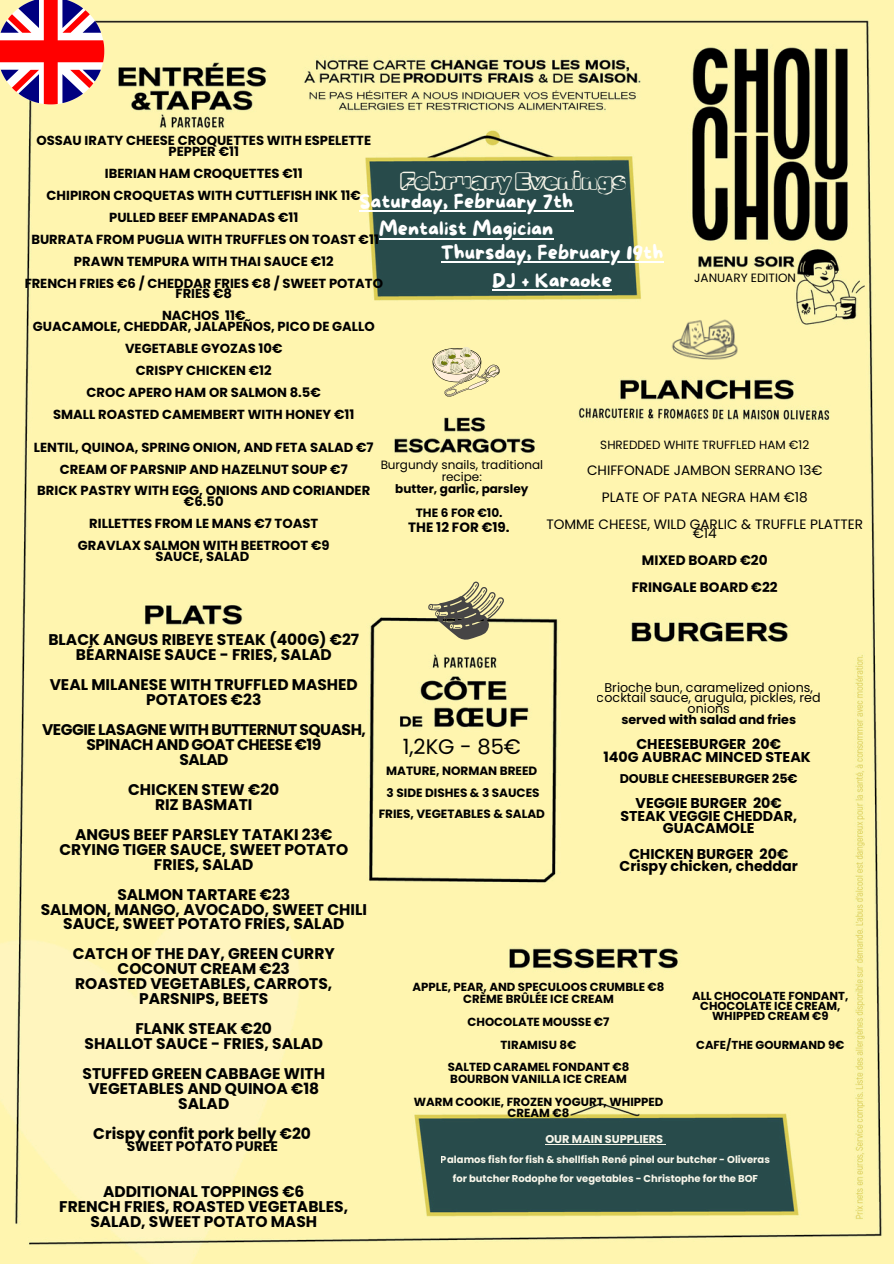
<style>
.page{position:relative;width:894px;height:1264px;background:#fff}
.page>*{position:absolute;margin:0;border:0;box-sizing:border-box;transform-origin:0 0}
.t1{font:22.65px "Rubik Vinyl";color:#f8f6ea}
.t2{font:21px "Poppins";color:#000}
.t3{font:19.8px/27.6px "More Sugar";color:#fff;text-align:center}
.t4{font:700 15.45px/15px "Poppins";color:#000100;text-align:center}
.t5{font:700 15.45px/15px "Poppins";letter-spacing:-.03em;color:#000100;text-align:center}
.t6{font:700 14.25px/12.6px "Poppins";color:#000;text-align:center}
.t7{font:700 13.8px "Poppins";color:#000100}
.t8{font:13.65px/27px "Poppins";color:#000;text-align:center}
.t9{font:700 13.65px/27px "Poppins";color:#000;text-align:center}
.t10{font:700 13.5px "Poppins";color:#000}
.t11{font:700 13.05px/21.9px "Poppins";color:#000;text-align:center}
.t12{font:12.6px/10.5px "Poppins";color:#000;text-align:center}
.t13{font:700 12.6px "Poppins";color:#000}
.t14{font:700 12px/21.5px "Poppins";color:#000;text-align:center}
.t15{font:12px/12px "Poppins";color:#000;text-align:center}
.t16{font:700 11.7px/23px "Poppins";color:#000;text-align:center}
.t17{font:700 11.55px/9.6px "Poppins";color:#000;text-align:center}
.t18{font:700 11.25px "Poppins";color:#f8f6ea}
.t19{font:700 9.9px/18.8px "Poppins";color:#f8f6ea;text-align:center}
</style>
<div class="page">
<img style="left:0;top:0;width:893px;height:1263px">
<svg style="left:432px;top:347px;width:67px;height:49px;background:#e3d9a9"></svg>
<img style="left:666px;top:301px;width:77px;height:77px">
<svg style="left:428px;top:581px;width:75px;height:58px;background:#b3ad83"></svg>
<svg style="left:0;top:0;width:104px;height:104px"></svg>
<hr style="left:545px;top:1144px;width:118px;height:1px;background:#f8f6ea">
<hr style="left:359px;top:210px;width:214px;height:2px;background:#fff">
<hr style="left:379px;top:238px;width:174px;height:1px;background:#fff">
<hr style="left:440px;top:261px;width:223px;height:2px;background:#fff">
<hr style="left:492px;top:289px;width:119px;height:2px;background:#fff">
<p class="t11" style="left:36px;top:135px;width:336px;line-height:10.9px">OSSAU IRATY CHEESE CROQUETTES WITH ESPELETTE<br>PEPPER €11</p>
<p class="t11" style="left:24px;top:163px;width:360px">IBERIAN HAM CROQUETTES €11<br>CHIPIRON CROQUETAS WITH CUTTLEFISH INK 11€ PULLED BEEF EMPANADAS €11<br>BURRATA FROM PUGLIA WITH TRUFFLES ON TOAST €11<br>PRAWN TEMPURA WITH THAI SAUCE €12<br>FRENCH FRIES €6 / CHEDDAR FRIES €8 / SWEET POTATO</p>
<p class="t11" style="left:162px;top:283px;width:85px">FRIES €8<br>NACHOS 11€</p>
<p class="t11" style="left:33px;top:316px;width:343px">GUACAMOLE, CHEDDAR, JALAPEÑOS, PICO DE GALLO<br>VEGETABLE GYOZAS 10€<br>CRISPY CHICKEN €12<br>CROC APERO HAM OR SALMON 8.5€<br>SMALL ROASTED CAMEMBERT WITH HONEY €11</p>
<p class="t11" style="left:34px;top:436px;width:341px">LENTIL, QUINOA, SPRING ONION, AND FETA SALAD €7<br>CREAM OF PARSNIP AND HAZELNUT SOUP €7<br>BRICK PASTRY WITH EGG, ONIONS AND CORIANDER</p>
<p class="t11" style="left:78px;top:491px;width:253px">€6.50<br>RILLETTES FROM LE MANS €7 TOAST<br>GRAVLAX SALMON WITH BEETROOT €9</p>
<p class="t11" style="left:155px;top:545px;width:95px">SAUCE, SALAD</p>
<h1 class="t1" style="left:400px;top:168px;width:227px">February Evenings</h1>
<h3 class="t3" style="left:359px;top:189px;width:215px">Saturday, February 7th<br>Mentalist Magician</h3>
<h3 class="t3" style="left:440px;top:240px;width:224px">Thursday, February 19th<br>DJ + Karaoke</h3>
<p class="t15" style="left:694px;top:271px;width:103px">JANUARY EDITION</p>
<p class="t15" style="left:600px;top:439px;width:210px">SHREDDED WHITE TRUFFLED HAM €12</p>
<p class="t8" style="left:546px;top:457px;width:318px">CHIFFONADE JAMBON SERRANO 13€<br>PLATE OF PATA NEGRA HAM €18<br>TOMME CHEESE, WILD GARLIC &amp; TRUFFLE PLATTER</p>
<p class="t8" style="left:692px;top:520px;width:25px">€14</p>
<p class="t9" style="left:631px;top:547px;width:147px">MIXED BOARD €20<br>FRINGALE BOARD €22</p>
<p class="t15" style="left:380px;top:459px;width:164px">Burgundy snails, traditional recipe:</p>
<p class="t14" style="left:395px;top:477px;width:134px;line-height:24px">butter, garlic, parsley<br>THE 6 FOR €10.</p>
<p class="t10" style="left:408px;top:517px;width:103px">THE 12 FOR €19.</p>
<p class="t4" style="left:48px;top:632px;width:312px">BLACK ANGUS RIBEYE STEAK (400G) €27<br>BÉARNAISE SAUCE - FRIES, SALAD</p>
<p class="t4" style="left:50px;top:677px;width:309px">VEAL MILANESE WITH TRUFFLED MASHED<br>POTATOES €23</p>
<p class="t5" style="left:42px;top:722px;width:325px">VEGGIE LASAGNE WITH BUTTERNUT SQUASH,<br>SPINACH AND GOAT CHEESE €19<br>SALAD</p>
<p class="t4" style="left:128px;top:782px;width:153px">CHICKEN STEW €20<br>RIZ BASMATI</p>
<p class="t4" style="left:59px;top:826px;width:290px">ANGUS BEEF PARSLEY TATAKI 23€<br>CRYING TIGER SAUCE, SWEET POTATO<br>FRIES, SALAD</p>
<p class="t4" style="left:41px;top:886px;width:328px">SALMON TARTARE €23<br>SALMON, MANGO, AVOCADO, SWEET CHILI<br>SAUCE, SWEET POTATO FRIES, SALAD</p>
<p class="t4" style="left:73px;top:946px;width:263px">CATCH OF THE DAY, GREEN CURRY<br>COCONUT CREAM €23<br>ROASTED VEGETABLES, CARROTS,<br>PARSNIPS, BEETS</p>
<p class="t4" style="left:84px;top:1021px;width:240px">FLANK STEAK €20<br>SHALLOT SAUCE - FRIES, SALAD</p>
<p class="t4" style="left:82px;top:1066px;width:244px">STUFFED GREEN CABBAGE WITH<br>VEGETABLES AND QUINOA €18<br>SALAD</p>
<p class="t4" style="left:93px;top:1125px;width:219px">Crispy confit pork belly €20</p>
<p class="t7" style="left:127px;top:1136px;width:152px">SWEET POTATO PUREE</p>
<p class="t4" style="left:59px;top:1184px;width:290px">ADDITIONAL TOPPINGS €6<br>FRENCH FRIES, ROASTED VEGETABLES,<br>SALAD, SWEET POTATO MASH</p>
<h2 class="t2" style="left:402px;top:732px;width:120px">1,2KG - 85€</h2>
<p class="t14" style="left:378px;top:760px;width:168px">MATURE, NORMAN BREED<br>3 SIDE DISHES &amp; 3 SAUCES<br>FRIES, VEGETABLES &amp; SALAD</p>
<p class="t12" style="left:596px;top:682px;width:225px">Brioche bun, caramelized onions, cocktail sauce, arugula, pickles, red onions</p>
<p class="t13" style="left:621px;top:710px;width:176px">served with salad and fries</p>
<p class="t6" style="left:603px;top:737px;width:209px">CHEESEBURGER 20€<br>140G AUBRAC MINCED STEAK</p>
<p class="t13" style="left:619px;top:769px;width:179px">DOUBLE CHEESEBURGER 25€</p>
<p class="t6" style="left:620px;top:796px;width:178px">VEGGIE BURGER 20€<br>STEAK VEGGIE CHEDDAR,<br>GUACAMOLE</p>
<p class="t6" style="left:619px;top:847px;width:180px">CHICKEN BURGER 20€<br>Crispy chicken, cheddar</p>
<p class="t16" style="left:412px;top:981px;width:253px;line-height:11.4px">APPLE, PEAR, AND SPECULOOS CRUMBLE €8<br>CRÈME BRÛLÉE ICE CREAM</p>
<p class="t16" style="left:447px;top:1010px;width:183px">CHOCOLATE MOUSSE €7<br>TIRAMISU 8€<br>SALTED CARAMEL FONDANT €8</p>
<p class="t16" style="left:413px;top:1067px;width:251px">BOURBON VANILLA ICE CREAM<br>WARM COOKIE, FROZEN YOGURT, WHIPPED</p>
<p class="t16" style="left:507px;top:1101px;width:63px">CREAM €8</p>
<p class="t17" style="left:692px;top:991px;width:158px">ALL CHOCOLATE FONDANT,<br>CHOCOLATE ICE CREAM,<br>WHIPPED CREAM €9</p>
<p class="t17" style="left:696px;top:1039px;width:150px">CAFE/THE GOURMAND 9€</p>
<p class="t18" style="left:545px;top:1131px;width:119px">OUR MAIN SUPPLIERS</p>
<p class="t19" style="left:441px;top:1150px;width:330px">Palamos fish for fish &amp; shellfish René pinel our butcher - Oliveras for butcher Rodophe for vegetables - Christophe for the BOF</p>
</div>
